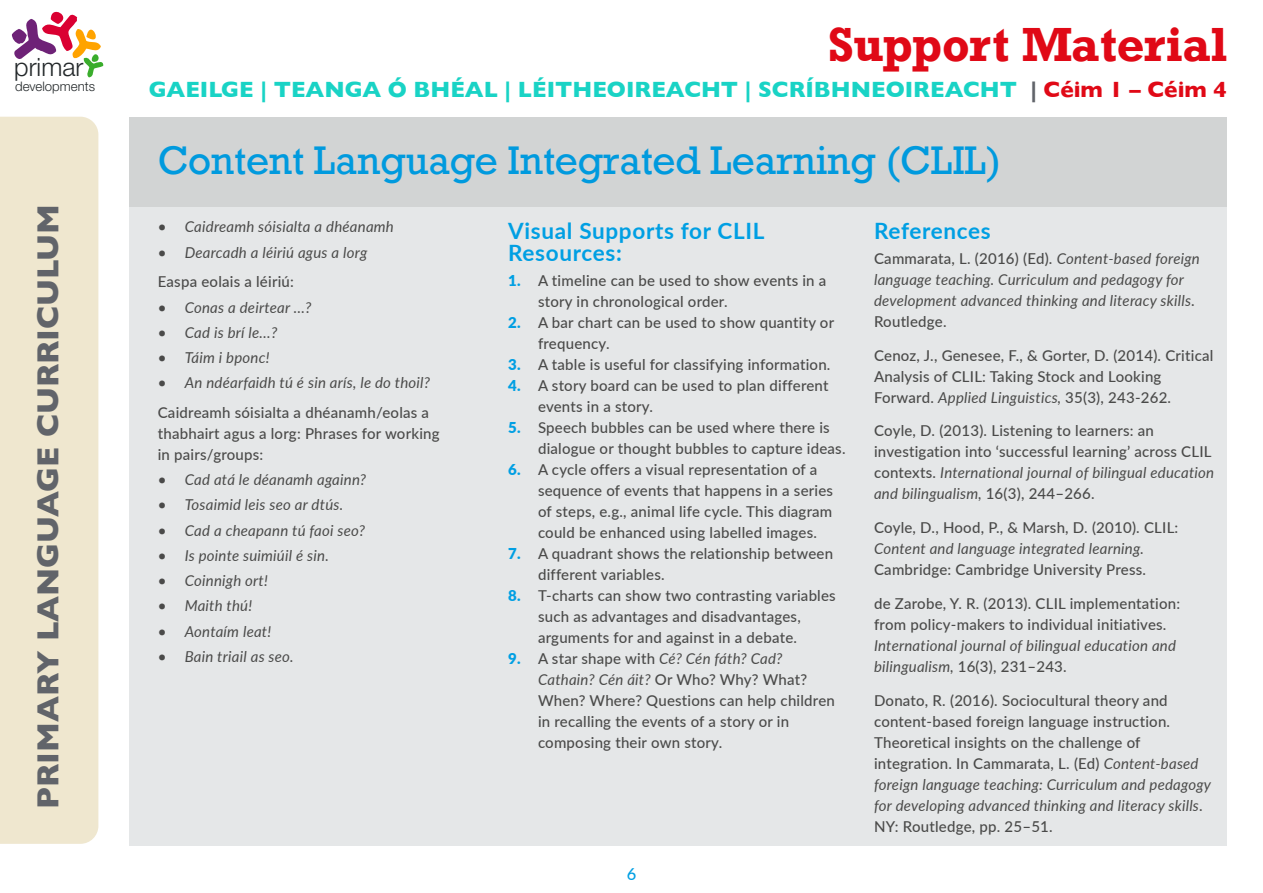
<style>
.page{position:relative;width:1263px;height:893px;background:#fff}
.page>*{position:absolute;margin:0;border:0;box-sizing:border-box;transform-origin:0 0}
.t1{font:700 45px "Rockwell";letter-spacing:-.01em;color:#e00916}
.t2{font:37.5px "Rockwell";letter-spacing:-.01em;color:#009ade}
.t3{font:700 31.2px "Gill Sans";color:#61646a}
.t4{font:300 25.2px "Helvetica Neue";color:#23282a}
.t5{font:700 22.5px "Gill Sans";color:#19d3c5}
.t6{font:700 22.5px/22.5px "Lato";letter-spacing:.03em;color:#009fe3}
.t7{font:500 16.5px "Lato";color:#009fe3}
.t8{font:500 15px/21px "Lato";letter-spacing:.015em;color:#4a4a49}
.t9{font:italic 15px/21px "Lato";letter-spacing:.015em;color:#4a4a49}
.t10{font:300 13.2px "Helvetica Neue";color:#23282a}
.s1{color:#61646a}
.s2{color:#e00916}
.s3{font-weight:500;font-style:normal}
.s4{font-weight:400;font-style:italic}
.s5{font-weight:900;color:#009fe3}
</style>
<div class="page">
<div style="left:130px;top:117px;width:1097px;height:729px;background:#e5e7e8"></div>
<div style="left:130px;top:117px;width:1097px;height:90px;background:#d2d4d4"></div>
<svg style="left:12px;top:12px;width:92px;height:65px"></svg>
<div style="left:0;top:117px;width:98px;height:727px;background:#efe7cf"></div>
<h3 class="t4" style="left:14px;top:52px;width:71px">primar</h3>
<p class="t10" style="left:15px;top:79px;width:81px">developments</p>
<h3 class="t3" style="left:23px;top:809px;width:606px;rotate:-90deg">PRIMARY LANGUAGE CURRICULUM</h3>
<h1 class="t1" style="left:828px;top:16px;width:400px">Support Material</h1>
<h3 class="t5" style="left:149px;top:72px;width:1079px">GAEILGE | TEANGA Ó BHÉAL | LÉITHEOIREACHT | SCRÍBHNEOIREACHT <span class="s1">|</span> <span class="s2">Céim 1 – Céim 4</span></h3>
<h2 class="t2" style="left:158px;top:137px;width:845px">Content Language Integrated Learning (CLIL)</h2>
<p class="t9" style="left:158px;top:216px;width:238px"><span class="s3">•</span> Caidreamh sóisialta a dhéanamh</p>
<p class="t9" style="left:158px;top:237px;width:211px;line-height:29.5px"><span class="s3">•</span> Dearcadh a léiriú agus a lorg<br><span class="s3">Easpa eolais a léiriú:</span></p>
<p class="t9" style="left:158px;top:296px;width:155px"><span class="s3">•</span> Conas a deirtear …?</p>
<p class="t9" style="left:158px;top:321px;width:121px"><span class="s3">•</span> Cad is brí le…?</p>
<p class="t9" style="left:158px;top:346px;width:113px"><span class="s3">•</span> Táim i bponc!</p>
<p class="t8" style="left:158px;top:367px;width:274px;line-height:29.5px">• <span class="s4">An ndéarfaidh tú é sin arís, le do thoil?<br></span>Caidreamh sóisialta a dhéanamh/eolas a</p>
<p class="t8" style="left:158px;top:422px;width:283px">thabhairt agus a lorg: Phrases for working in pairs/groups:</p>
<p class="t9" style="left:158px;top:468px;width:210px"><span class="s3">•</span> Cad atá le déanamh againn?</p>
<p class="t9" style="left:158px;top:494px;width:187px"><span class="s3">•</span> Tosaimid leis seo ar dtús.</p>
<p class="t9" style="left:158px;top:519px;width:209px"><span class="s3">•</span> Cad a cheapann tú faoi seo?</p>
<p class="t9" style="left:158px;top:544px;width:173px"><span class="s3">•</span> Is pointe suimiúil é sin.</p>
<p class="t9" style="left:158px;top:569px;width:112px"><span class="s3">•</span> Coinnigh ort!</p>
<p class="t9" style="left:158px;top:595px;width:96px"><span class="s3">•</span> Maith thú!</p>
<p class="t9" style="left:158px;top:620px;width:115px"><span class="s3">•</span> Aontaím leat!</p>
<p class="t9" style="left:158px;top:645px;width:137px"><span class="s3">•</span> Bain triail as seo.</p>
<h3 class="t6" style="left:508px;top:218px;width:258px">Visual Supports for CLIL<br>Resources:</h3>
<p class="t8" style="left:538px;top:270px;width:290px;text-indent:-30px"><span class="s5">1.</span> A timeline can be used to show events in a story in chronological order.</p>
<p class="t8" style="left:538px;top:312px;width:298px;text-indent:-30px"><span class="s5">2.</span> A bar chart can be used to show quantity or frequency.</p>
<p class="t8" style="left:508px;top:354px;width:324px"><span class="s5">3.</span> A table is useful for classifying information.</p>
<p class="t8" style="left:538px;top:375px;width:292px;text-indent:-30px"><span class="s5">4.</span> A story board can be used to plan different events in a story.</p>
<p class="t8" style="left:538px;top:417px;width:309px;text-indent:-30px"><span class="s5">5.</span> Speech bubbles can be used where there is dialogue or thought bubbles to capture ideas.</p>
<p class="t8" style="left:538px;top:459px;width:297px;text-indent:-30px"><span class="s5">6.</span> A cycle offers a visual representation of a sequence of events that happens in a series of steps, e.g., animal life cycle. This diagram could be enhanced using labelled images.</p>
<p class="t8" style="left:538px;top:543px;width:297px;text-indent:-30px"><span class="s5">7.</span> A quadrant shows the relationship between different variables.</p>
<p class="t8" style="left:508px;top:585px;width:329px;text-align:center"><span class="s5">8.</span> T-charts can show two contrasting variables such as advantages and disadvantages, arguments for and against in a debate.</p>
<p class="t8" style="left:538px;top:648px;width:298px;text-indent:-30px"><span class="s5">9.</span> A star shape with <span class="s4">Cé? Cén fáth? Cad?<br>Cathain? Cén áit?</span> Or Who? Why? What?<br>When? Where? Questions can help children in recalling the events of a story or in composing their own story.</p>
<p class="t7" style="left:627px;top:862px;width:11px">6</p>
<h3 class="t6" style="left:874px;top:218px;width:118px">References</h3>
<p class="t9" style="left:874px;top:247px;width:327px"><span class="s3">Cammarata, L. (2016) (Ed).</span> Content-based foreign language teaching. Curriculum and pedagogy for development advanced thinking and literacy skills<span class="s3">.<br>Routledge.</span></p>
<p class="t8" style="left:874px;top:344px;width:341px">Cenoz, J., Genesee, F., &amp; Gorter, D. (2014). Critical<br>Analysis of CLIL: Taking Stock and Looking<br>Forward. <span class="s4">Applied Linguistics,</span> 35(3), 243-262.</p>
<p class="t8" style="left:874px;top:420px;width:342px">Coyle, D. (2013). Listening to learners: an investigation into ‘successful learning’ across CLIL contexts. <span class="s4">International journal of bilingual education and bilingualism,</span> 16(3), 244–266.</p>
<p class="t8" style="left:874px;top:516px;width:306px">Coyle, D., Hood, P., &amp; Marsh, D. (2010). CLIL:</p>
<p class="t9" style="left:874px;top:537px;width:271px">Content and language integrated learning.</p>
<p class="t8" style="left:874px;top:558px;width:273px">Cambridge: Cambridge University Press.</p>
<p class="t8" style="left:874px;top:592px;width:308px">de Zarobe, Y. R. (2013). CLIL implementation: from policy-makers to individual initiatives.</p>
<p class="t9" style="left:874px;top:634px;width:303px">International journal of bilingual education and bilingualism, <span class="s3">16(3), 231–243.</span></p>
<p class="t8" style="left:874px;top:689px;width:338px">Donato, R. (2016). Sociocultural theory and content-based foreign language instruction.<br>Theoretical insights on the challenge of integration. In Cammarata, L. (Ed) <span class="s4">Content-based foreign language teaching: Curriculum and pedagogy for developing advanced thinking and literacy skills</span>.<br>NY: Routledge, pp. 25–51.</p>
</div>
